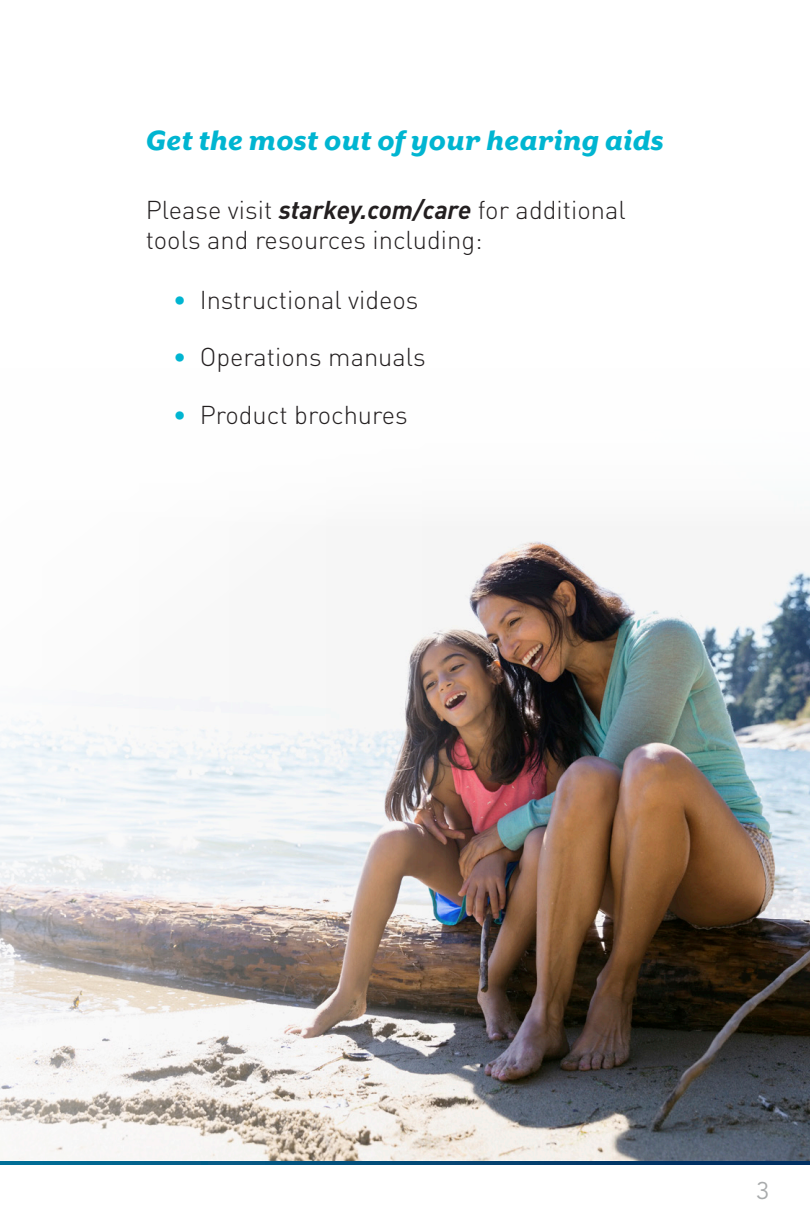
<style>
.page{position:relative;width:810px;height:1215px;background:#fff}
.page>*{position:absolute;margin:0;border:0;box-sizing:border-box;transform-origin:0 0}
.Inside_cover_callout{font:italic 800 32.1px "Mr Eaves XL San OT";letter-spacing:.01em;color:#00b5d1}
.Inside_cover_body_2{font:300 25.5px/30.6px "DINOT";color:#231f20}
.t1{font:24px "Avenir LT SLI Std Book";color:#a8abac}
.s1{font-weight:700;font-style:italic}
.s2{color:#00b5d1}
</style>
<div class="page">
<svg style="left:0;top:1161px;width:810px;height:4px;background:#024b78"></svg>
<img style="left:0;top:540px;width:810px;height:621px">
<img style="left:0;top:540px;width:537px;height:535px">
<p class="Inside_cover_callout" style="left:146px;top:122px;width:520px">Get the most out of your hearing aids</p>
<p class="Inside_cover_body_2" style="left:146px;top:194px;width:481px">Please visit <span class="s1">starkey.com/care</span> for additional tools and resources including:</p>
<p class="Inside_cover_body_2" style="left:173px;top:284px;width:247px"><span class="s2">•</span> Instructional videos</p>
<p class="Inside_cover_body_2" style="left:173px;top:342px;width:255px"><span class="s2">•</span> Operations manuals</p>
<p class="Inside_cover_body_2" style="left:173px;top:399px;width:237px"><span class="s2">•</span> Product brochures</p>
<p class="t1" style="left:756px;top:1177px;width:15px">3</p>
</div>
